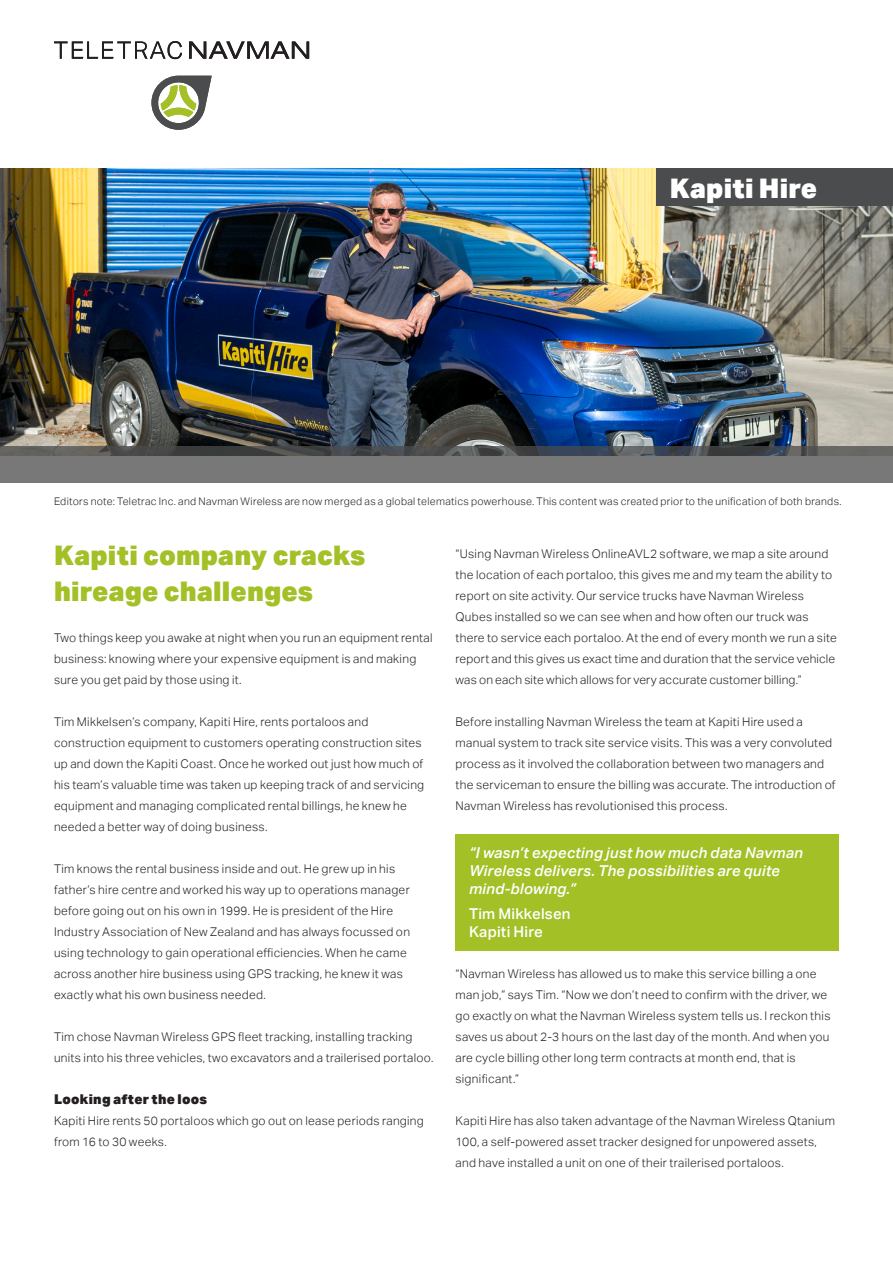
<style>
.page{position:relative;width:893px;height:1263px;background:#fff}
.page>*{position:absolute;margin:0;border:0;box-sizing:border-box;transform-origin:0 0}
.CsStdy-Header{font:900 27px/36px "Aktiv Grotesk";letter-spacing:.005em;color:#a3c027}
.CsStdy_Company_Name{font:900 27px "Aktiv Grotesk";letter-spacing:.01em;color:#fff}
.CsStdy-CallOut{font:italic 500 15px/18px "Aktiv Grotesk";letter-spacing:.01em;color:#fff}
.CsStdy-CallOut-2{font:500 15px/18px "Aktiv Grotesk";letter-spacing:.015em;color:#fff}
.CsStdy-Subhead{font:900 13.5px "Aktiv Grotesk";letter-spacing:.02em;color:#231f20}
.CsStdy-Body_Copy{font:300 12px/21px "Aktiv Grotesk";letter-spacing:.025em;color:#231f20}
.t1{font:300 10.5px "Aktiv Grotesk";letter-spacing:.03em;color:#231f20}
</style>
<div class="page">
<img style="left:0;top:168px;width:893px;height:278px">
<div style="left:656px;top:168px;width:237px;height:38px;background:#4b4c4d"></div>
<svg style="left:0;top:446px;width:893px;height:36px;fill:#787879"></svg>
<div style="left:455px;top:834px;width:384px;height:116px;background:#a3c027"></div>
<svg style="left:189px;top:41px;width:120px;height:18px"></svg>
<svg style="left:54px;top:41px;width:128px;height:18px"></svg>
<svg style="left:151px;top:76px;width:61px;height:54px"></svg>
<p class="CsStdy_Company_Name" style="left:670px;top:171px;width:149px">Kapiti Hire</p>
<p class="t1" style="left:54px;top:495px;width:789px">Editors note: Teletrac Inc. and Navman Wireless are now merged as a global telematics powerhouse. This content was created prior to the unification of both brands.</p>
<p class="CsStdy-Header" style="left:54px;top:536px;width:313px">Kapiti company cracks hireage challenges</p>
<p class="CsStdy-Body_Copy" style="left:54px;top:627px;width:380px">Two things keep you awake at night when you run an equipment rental business: knowing where your expensive equipment is and making sure you get paid by those using it.</p>
<p class="CsStdy-Body_Copy" style="left:54px;top:711px;width:372px">Tim Mikkelsen’s company, Kapiti Hire, rents portaloos and construction equipment to customers operating construction sites up and down the Kapiti Coast. Once he worked out just how much of his team’s valuable time was taken up keeping track of and servicing equipment and managing complicated rental billings, he knew he needed a better way of doing business.</p>
<p class="CsStdy-Body_Copy" style="left:54px;top:858px;width:357px">Tim knows the rental business inside and out. He grew up in his father’s hire centre and worked his way up to operations manager before going out on his own in 1999. He is president of the Hire Industry Association of New Zealand and has always focussed on using technology to gain operational efficiencies. When he came across another hire business using GPS tracking, he knew it was exactly what his own business needed.</p>
<p class="CsStdy-Body_Copy" style="left:54px;top:1026px;width:381px">Tim chose Navman Wireless GPS fleet tracking, installing tracking units into his three vehicles, two excavators and a trailerised portaloo.</p>
<p class="CsStdy-Subhead" style="left:54px;top:1090px;width:154px">Looking after the loos</p>
<p class="CsStdy-Body_Copy" style="left:54px;top:1110px;width:371px">Kapiti Hire rents 50 portaloos which go out on lease periods ranging from 16 to 30 weeks.</p>
<p class="CsStdy-Body_Copy" style="left:455px;top:543px;width:383px">“Using Navman Wireless OnlineAVL2 software, we map a site around the location of each portaloo, this gives me and my team the ability to report on site activity. Our service trucks have Navman Wireless Qubes installed so we can see when and how often our truck was there to service each portaloo. At the end of every month we run a site report and this gives us exact time and duration that the service vehicle was on each site which allows for very accurate customer billing.”</p>
<p class="CsStdy-Body_Copy" style="left:455px;top:711px;width:382px">Before installing Navman Wireless the team at Kapiti Hire used a manual system to track site service visits. This was a very convoluted process as it involved the collaboration between two managers and the serviceman to ensure the billing was accurate. The introduction of Navman Wireless has revolutionised this process.</p>
<p class="CsStdy-CallOut" style="left:469px;top:844px;width:335px">“I wasn’t expecting just how much data Navman<br>Wireless delivers. The possibilities are quite mind-blowing.”</p>
<p class="CsStdy-CallOut-2" style="left:469px;top:904px;width:103px">Tim Mikkelsen<br>Kapiti Hire</p>
<p class="CsStdy-Body_Copy" style="left:455px;top:963px;width:376px">“Navman Wireless has allowed us to make this service billing a one man job,” says Tim. “Now we don’t need to confirm with the driver, we go exactly on what the Navman Wireless system tells us. I reckon this saves us about 2-3 hours on the last day of the month. And when you are cycle billing other long term contracts at month end, that is significant.”</p>
<p class="CsStdy-Body_Copy" style="left:455px;top:1110px;width:381px">Kapiti Hire has also taken advantage of the Navman Wireless Qtanium<br>100, a self-powered asset tracker designed for unpowered assets, and have installed a unit on one of their trailerised portaloos.</p>
</div>
